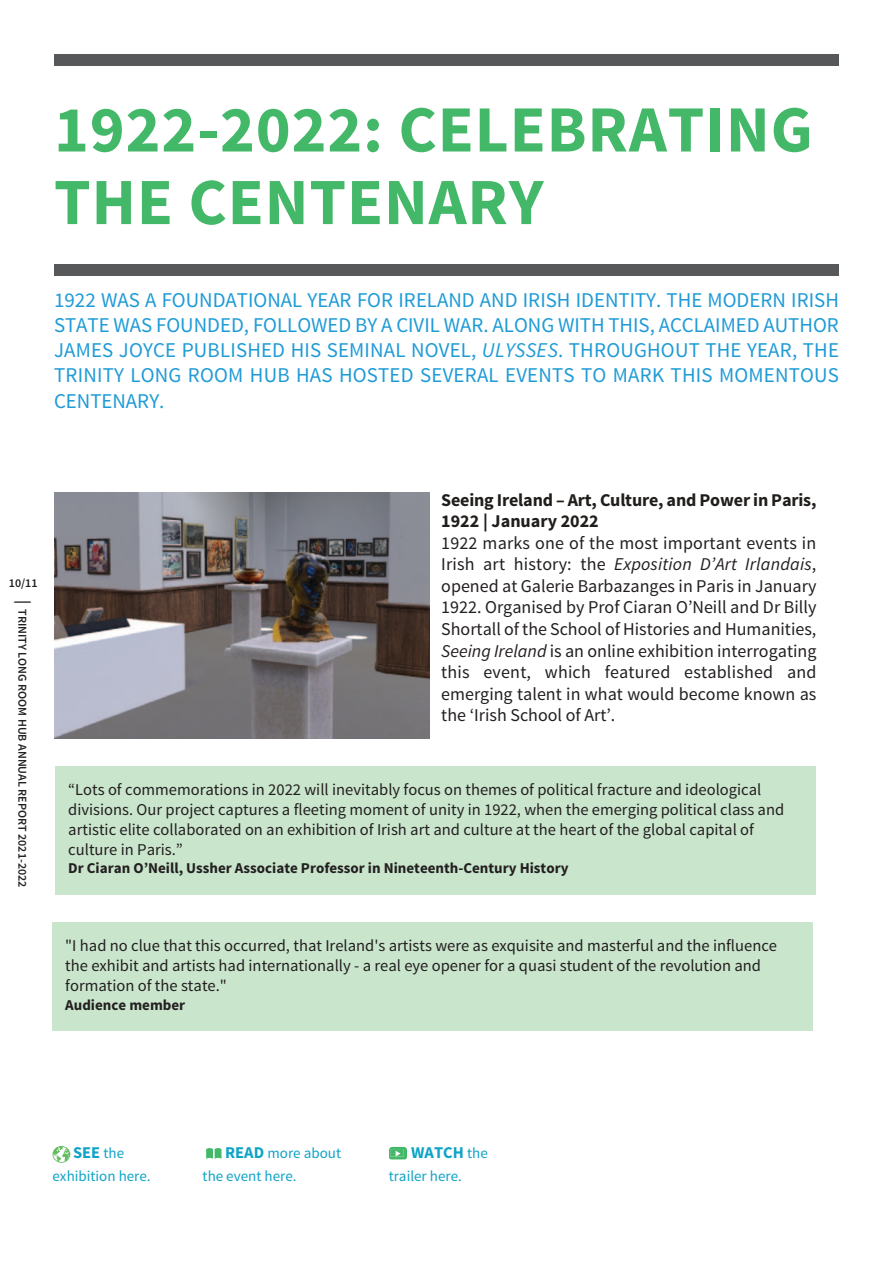
<style>
.page{position:relative;width:893px;height:1263px;background:#fff}
.page>*{position:absolute;margin:0;border:0;box-sizing:border-box;transform-origin:0 0}
.t1{font:700 66px/72.6px "Source Sans Pro";letter-spacing:.015em;color:#44b869}
.t2{font:21px/25.2px "Source Sans Pro";letter-spacing:.01em;color:#1f9bd6;text-align:justify}
.t3{font:18px/21.6px "Source Sans Pro";color:#231f20;text-align:justify}
.t4{font:700 18px/21.6px "Source Sans Pro";letter-spacing:-.01em;color:#211d1b}
.t5{font:16.5px/19.8px "Source Sans Pro";color:#231f20}
.t6{font:700 16.5px "Source Sans Pro";color:#0ea3c7}
.t7{font:700 15px "Source Sans Pro";color:#231f20}
.t8{font:15px/22.4px "Source Sans Pro";color:#0ea3c7}
.t9{font:600 12px "Source Sans Pro";color:#231f20}
.s1{font-style:italic}
.s2{font-size:16.5px}
.s3{font-weight:400;font-size:15px}
.s4{font-weight:700;font-size:16.5px}
</style>
<div class="page">
<div style="left:54px;top:54px;width:784px;height:12px;background:#57585a"></div>
<div style="left:54px;top:264px;width:784px;height:12px;background:#57585a"></div>
<img style="left:54px;top:492px;width:375px;height:246px">
<div style="left:56px;top:766px;width:760px;height:128px;background:#c9e5cc"></div>
<div style="left:52px;top:922px;width:761px;height:108px;background:#c9e5cc"></div>
<svg style="left:206px;top:1148px;width:15px;height:11px"></svg>
<svg style="left:52px;top:1146px;width:18px;height:17px"></svg>
<svg style="left:389px;top:1147px;width:18px;height:13px"></svg>
<p class="t1" style="left:54px;top:99px;width:760px">1922-2022: CELEBRATING<br>THE CENTENARY</p>
<p class="t2" style="left:54px;top:289px;width:786px">1922 WAS A FOUNDATIONAL YEAR FOR IRELAND AND IRISH IDENTITY. THE MODERN IRISH STATE WAS FOUNDED, FOLLOWED BY A CIVIL WAR. ALONG WITH THIS, ACCLAIMED AUTHOR JAMES JOYCE PUBLISHED HIS SEMINAL NOVEL, <span class="s1">ULYSSES</span>. THROUGHOUT THE YEAR, THE TRINITY LONG ROOM HUB HAS HOSTED SEVERAL EVENTS TO MARK THIS MOMENTOUS CENTENARY.</p>
<p class="t9" style="left:9px;top:575px;width:30px">10/11</p>
<p class="t9" style="left:30px;top:600px;width:289px;rotate:90deg"><span class="s2">|</span> TRINITY LONG ROOM HUB ANNUAL REPORT 2021-2022</p>
<p class="t4" style="left:441px;top:490px;width:377px">Seeing Ireland – Art, Culture, and Power in Paris,<br>1922 | January 2022</p>
<p class="t3" style="left:441px;top:534px;width:377px">1922 marks one of the most important events in Irish art history: the <span class="s1">Exposition D’Art Irlandais</span>, opened at Galerie Barbazanges in Paris in January 1922. Organised by Prof Ciaran O’Neill and Dr Billy Shortall of the School of Histories and Humanities, <span class="s1">Seeing Ireland</span> is an online exhibition interrogating this event, which featured established and emerging talent in what would become known as the ‘Irish School of Art’.</p>
<p class="t5" style="left:68px;top:781px;width:717px">“Lots of commemorations in 2022 will inevitably focus on themes of political fracture and ideological divisions. Our project captures a fleeting moment of unity in 1922, when the emerging political class and artistic elite collaborated on an exhibition of Irish art and culture at the heart of the global capital of culture in Paris.”</p>
<p class="t7" style="left:68px;top:863px;width:501px">Dr Ciaran O’Neill, Ussher Associate Professor in Nineteenth-Century History</p>
<p class="t5" style="left:65px;top:937px;width:713px">"I had no clue that this occurred, that Ireland's artists were as exquisite and masterful and the influence the exhibit and artists had internationally - a real eye opener for a quasi student of the revolution and formation of the state."</p>
<p class="t7" style="left:65px;top:999px;width:121px">Audience member</p>
<p class="t6" style="left:73px;top:1147px;width:53px">SEE <span class="s3">the</span></p>
<p class="t8" style="left:52px;top:1166px;width:100px">exhibition here.</p>
<p class="t8" style="left:202px;top:1144px;width:140px;text-indent:23px"><span class="s4">READ</span> more about the event here.</p>
<p class="t6" style="left:411px;top:1147px;width:78px">WATCH <span class="s3">the</span></p>
<p class="t8" style="left:388px;top:1166px;width:75px">trailer here.</p>
</div>
